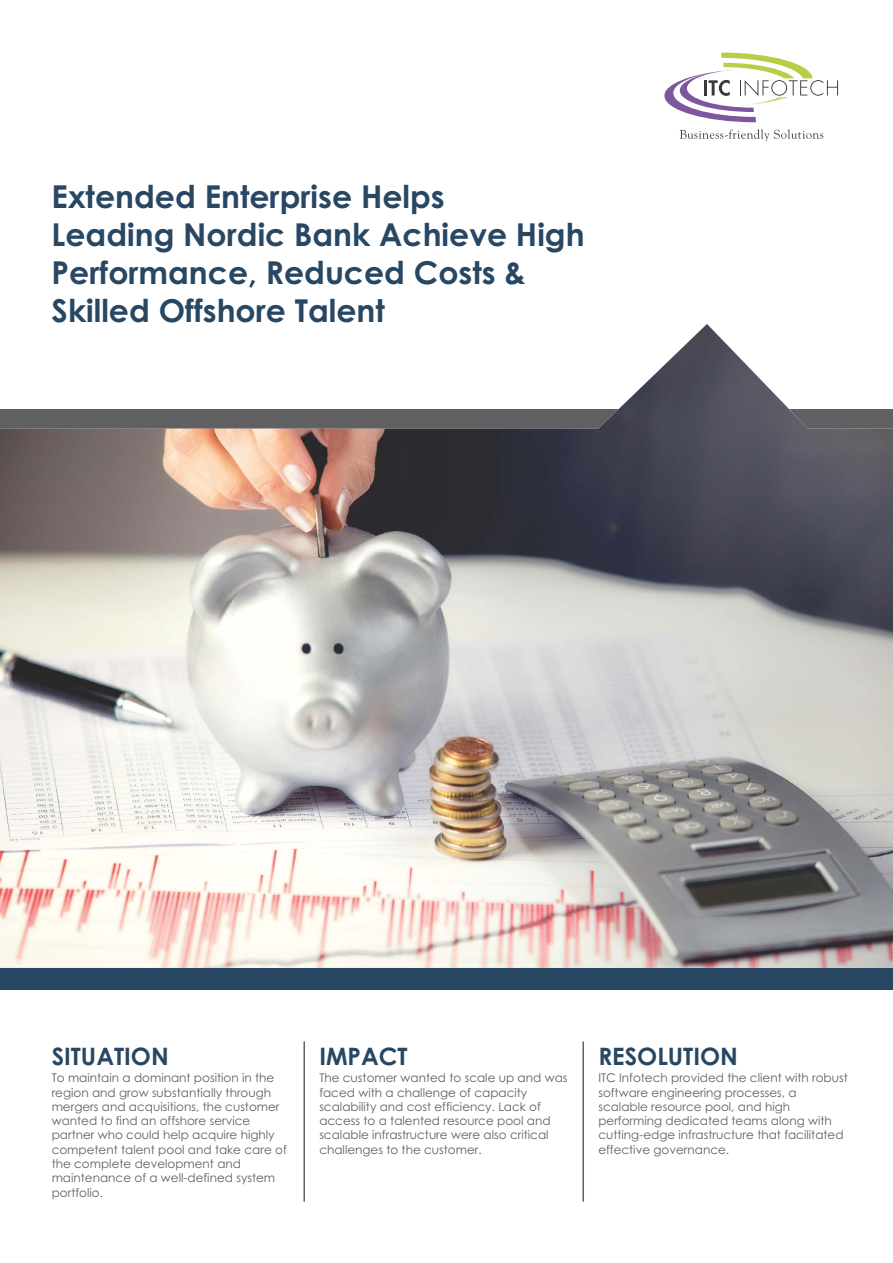
<style>
.page{position:relative;width:893px;height:1263px;background:#fff}
.page>*{position:absolute;margin:0;border:0;box-sizing:border-box;transform-origin:0 0}
.t1{font:700 31.5px/38.2px "Century Gothic";color:#284762}
.t2{font:700 24px "Century Gothic";color:#284762}
.t3{font:12px/14.2px "Century Gothic";color:#606062}
</style>
<div class="page">
<div style="left:0;top:961px;width:893px;height:29px;background:#284762"></div>
<hr style="left:303px;top:1041px;width:2px;height:161px;background:#606062">
<hr style="left:582px;top:1041px;width:2px;height:161px;background:#606062">
<img style="left:0;top:324px;width:893px;height:644px">
<svg style="left:680px;top:129px;width:143px;height:12px"></svg>
<svg style="left:664px;top:53px;width:174px;height:69px"></svg>
<h1 class="t1" style="left:52px;top:180px;width:534px">Extended Enterprise Helps<br>Leading Nordic Bank Achieve High<br>Performance, Reduced Costs &amp;<br>Skilled Offshore Talent</h1>
<h2 class="t2" style="left:52px;top:1047px;width:119px">SITUATION</h2>
<p class="t3" style="left:52px;top:1072px;width:237px">To maintain a dominant position in the region and grow substantially through mergers and acquisitions, the customer wanted to find an offshore service partner who could help acquire highly competent talent pool and take care of the complete development and maintenance of a well-defined system portfolio.</p>
<h2 class="t2" style="left:319px;top:1047px;width:90px">IMPACT</h2>
<p class="t3" style="left:319px;top:1072px;width:250px">The customer wanted to scale up and was faced with a challenge of capacity scalability and cost efficiency. Lack of access to a talented resource pool and scalable infrastructure were also critical challenges to the customer.</p>
<h2 class="t2" style="left:598px;top:1047px;width:141px">RESOLUTION</h2>
<p class="t3" style="left:598px;top:1072px;width:251px">ITC Infotech provided the client with robust software engineering processes, a scalable resource pool, and high performing dedicated teams along with cutting-edge infrastructure that facilitated effective governance.</p>
</div>
